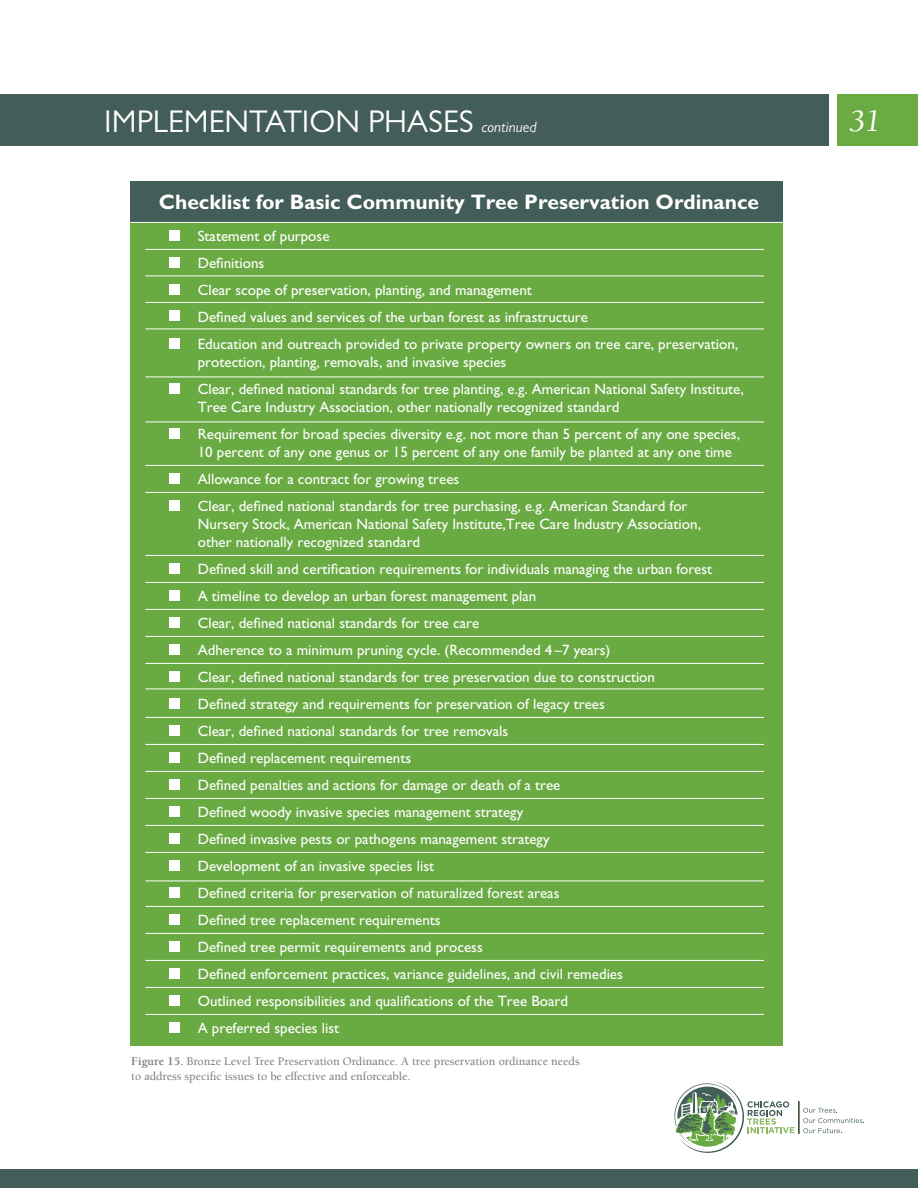
<style>
.page{position:relative;width:918px;height:1188px;background:#fff}
.page>*{position:absolute;margin:0;border:0;box-sizing:border-box;transform-origin:0 0}
.Titles_of_Sections{font:31.5px "Gill Sans";color:#fff}
.t1{font:italic 31.5px "Berkeley";color:#fff}
.Body{font:700 21px "Gill Sans";color:#fff}
.Body-2{font:15px/18px "Gill Sans";color:#fff}
.Body-3{font:500 12px "Berkeley";color:#76787b}
.s1{font-style:italic;font-size:15px}
.s2{font-weight:700}
</style>
<div class="page">
<div style="left:0;top:1169px;width:918px;height:19px;background:#435d58"></div>
<div style="left:0;top:94px;width:829px;height:52px;background:#435d58"></div>
<div style="left:837px;top:94px;width:81px;height:52px;background:#6bab43"></div>
<hr style="left:799px;top:1101px;width:1px;height:33px;background:#293d1d">
<svg style="left:803px;top:1108px;width:61px;height:25px"></svg>
<svg style="left:674px;top:1082px;width:120px;height:71px"></svg>
<div style="left:130px;top:221px;width:653px;height:824px;background:#6aaa43"></div>
<div style="left:130px;top:182px;width:653px;height:40px;background:#435d58"></div>
<hr style="left:145px;top:249px;width:619px;height:1px;background:#fff">
<hr style="left:145px;top:276px;width:619px;height:1px;background:#fff">
<hr style="left:145px;top:302px;width:619px;height:1px;background:#fff">
<hr style="left:145px;top:329px;width:619px;height:1px;background:#fff">
<hr style="left:145px;top:377px;width:619px;height:1px;background:#fff">
<hr style="left:145px;top:422px;width:619px;height:1px;background:#fff">
<hr style="left:145px;top:465px;width:619px;height:1px;background:#fff">
<hr style="left:145px;top:492px;width:619px;height:1px;background:#fff">
<hr style="left:145px;top:555px;width:619px;height:1px;background:#fff">
<hr style="left:145px;top:582px;width:619px;height:1px;background:#fff">
<hr style="left:145px;top:609px;width:619px;height:1px;background:#fff">
<hr style="left:145px;top:636px;width:619px;height:1px;background:#fff">
<hr style="left:145px;top:663px;width:619px;height:1px;background:#fff">
<hr style="left:145px;top:689px;width:619px;height:1px;background:#fff">
<hr style="left:145px;top:717px;width:619px;height:1px;background:#fff">
<hr style="left:145px;top:744px;width:619px;height:1px;background:#fff">
<hr style="left:145px;top:771px;width:619px;height:1px;background:#fff">
<hr style="left:145px;top:798px;width:619px;height:1px;background:#fff">
<hr style="left:145px;top:825px;width:619px;height:1px;background:#fff">
<hr style="left:145px;top:852px;width:619px;height:1px;background:#fff">
<hr style="left:145px;top:881px;width:619px;height:1px;background:#fff">
<hr style="left:145px;top:906px;width:619px;height:1px;background:#fff">
<hr style="left:145px;top:933px;width:619px;height:1px;background:#fff">
<hr style="left:145px;top:960px;width:619px;height:1px;background:#fff">
<hr style="left:145px;top:987px;width:619px;height:1px;background:#fff">
<hr style="left:145px;top:1014px;width:619px;height:1px;background:#fff">
<div style="left:169px;top:230px;width:11px;height:11px;background:#fff"></div>
<div style="left:169px;top:257px;width:11px;height:11px;background:#fff"></div>
<div style="left:169px;top:284px;width:11px;height:11px;background:#fff"></div>
<div style="left:169px;top:310px;width:11px;height:11px;background:#fff"></div>
<div style="left:169px;top:338px;width:11px;height:11px;background:#fff"></div>
<div style="left:169px;top:383px;width:11px;height:11px;background:#fff"></div>
<div style="left:169px;top:428px;width:11px;height:11px;background:#fff"></div>
<div style="left:169px;top:473px;width:11px;height:11px;background:#fff"></div>
<div style="left:169px;top:500px;width:11px;height:11px;background:#fff"></div>
<div style="left:169px;top:563px;width:11px;height:11px;background:#fff"></div>
<div style="left:169px;top:590px;width:11px;height:11px;background:#fff"></div>
<div style="left:169px;top:617px;width:11px;height:11px;background:#fff"></div>
<div style="left:169px;top:644px;width:11px;height:11px;background:#fff"></div>
<div style="left:169px;top:671px;width:11px;height:11px;background:#fff"></div>
<div style="left:169px;top:698px;width:11px;height:11px;background:#fff"></div>
<div style="left:169px;top:725px;width:11px;height:11px;background:#fff"></div>
<div style="left:169px;top:752px;width:11px;height:11px;background:#fff"></div>
<div style="left:169px;top:779px;width:11px;height:11px;background:#fff"></div>
<div style="left:169px;top:806px;width:11px;height:11px;background:#fff"></div>
<div style="left:169px;top:833px;width:11px;height:11px;background:#fff"></div>
<div style="left:169px;top:860px;width:11px;height:11px;background:#fff"></div>
<div style="left:169px;top:887px;width:11px;height:11px;background:#fff"></div>
<div style="left:169px;top:914px;width:11px;height:11px;background:#fff"></div>
<div style="left:169px;top:941px;width:11px;height:11px;background:#fff"></div>
<div style="left:169px;top:968px;width:11px;height:11px;background:#fff"></div>
<div style="left:169px;top:995px;width:11px;height:11px;background:#fff"></div>
<div style="left:169px;top:1022px;width:11px;height:11px;background:#fff"></div>
<hr style="left:130px;top:222px;width:653px;height:1px;background:#fff">
<p class="Titles_of_Sections" style="left:104px;top:104px;width:434px">IMPLEMENTATION PHASES <span class="s1">continued</span></p>
<h1 class="t1" style="left:849px;top:105px;width:33px">31</h1>
<p class="Body" style="left:159px;top:190px;width:602px">Checklist for Basic Community Tree Preservation Ordinance</p>
<p class="Body-2" style="left:198px;top:227px;width:133px">Statement of purpose</p>
<p class="Body-2" style="left:198px;top:254px;width:68px">Definitions</p>
<p class="Body-2" style="left:198px;top:281px;width:336px">Clear scope of preservation, planting, and management</p>
<p class="Body-2" style="left:198px;top:308px;width:392px">Defined values and services of the urban forest as infrastructure</p>
<p class="Body-2" style="left:198px;top:335px;width:542px">Education and outreach provided to private property owners on tree care, preservation, protection, planting, removals, and invasive species</p>
<p class="Body-2" style="left:198px;top:380px;width:547px">Clear, defined national standards for tree planting, e.g. American National Safety Institute,<br>Tree Care Industry Association, other nationally recognized standard</p>
<p class="Body-2" style="left:198px;top:425px;width:544px">Requirement for broad species diversity e.g. not more than 5 percent of any one species,<br>10 percent of any one genus or 15 percent of any one family be planted at any one time</p>
<p class="Body-2" style="left:198px;top:470px;width:263px">Allowance for a contract for growing trees</p>
<p class="Body-2" style="left:198px;top:497px;width:505px">Clear, defined national standards for tree purchasing, e.g. American Standard for<br>Nursery Stock, American National Safety Institute,Tree Care Industry Association, other nationally recognized standard</p>
<p class="Body-2" style="left:198px;top:560px;width:516px">Defined skill and certification requirements for individuals managing the urban forest</p>
<p class="Body-2" style="left:198px;top:587px;width:340px">A timeline to develop an urban forest management plan</p>
<p class="Body-2" style="left:198px;top:614px;width:283px">Clear, defined national standards for tree care</p>
<p class="Body-2" style="left:198px;top:641px;width:414px">Adherence to a minimum pruning cycle. (Recommended 4 –7 years)</p>
<p class="Body-2" style="left:198px;top:668px;width:459px">Clear, defined national standards for tree preservation due to construction</p>
<p class="Body-2" style="left:198px;top:695px;width:409px">Defined strategy and requirements for preservation of legacy trees</p>
<p class="Body-2" style="left:198px;top:722px;width:312px">Clear, defined national standards for tree removals</p>
<p class="Body-2" style="left:198px;top:749px;width:215px">Defined replacement requirements</p>
<p class="Body-2" style="left:198px;top:776px;width:364px">Defined penalties and actions for damage or death of a tree</p>
<p class="Body-2" style="left:198px;top:803px;width:327px">Defined woody invasive species management strategy</p>
<p class="Body-2" style="left:198px;top:830px;width:353px">Defined invasive pests or pathogens management strategy</p>
<p class="Body-2" style="left:198px;top:857px;width:238px">Development of an invasive species list</p>
<p class="Body-2" style="left:198px;top:884px;width:363px">Defined criteria for preservation of naturalized forest areas</p>
<p class="Body-2" style="left:198px;top:911px;width:244px">Defined tree replacement requirements</p>
<p class="Body-2" style="left:198px;top:938px;width:287px">Defined tree permit requirements and process</p>
<p class="Body-2" style="left:198px;top:965px;width:427px">Defined enforcement practices, variance guidelines, and civil remedies</p>
<p class="Body-2" style="left:198px;top:992px;width:372px">Outlined responsibilities and qualifications of the Tree Board</p>
<p class="Body-2" style="left:198px;top:1019px;width:143px">A preferred species list</p>
<p class="Body-3" style="left:131px;top:1055px;width:450px"><span class="s2">Figure 15.</span> Bronze Level Tree Preservation Ordinance. A tree preservation ordinance needs</p>
<p class="Body-3" style="left:131px;top:1070px;width:281px">to address specific issues to be effective and enforceable.</p>
</div>
